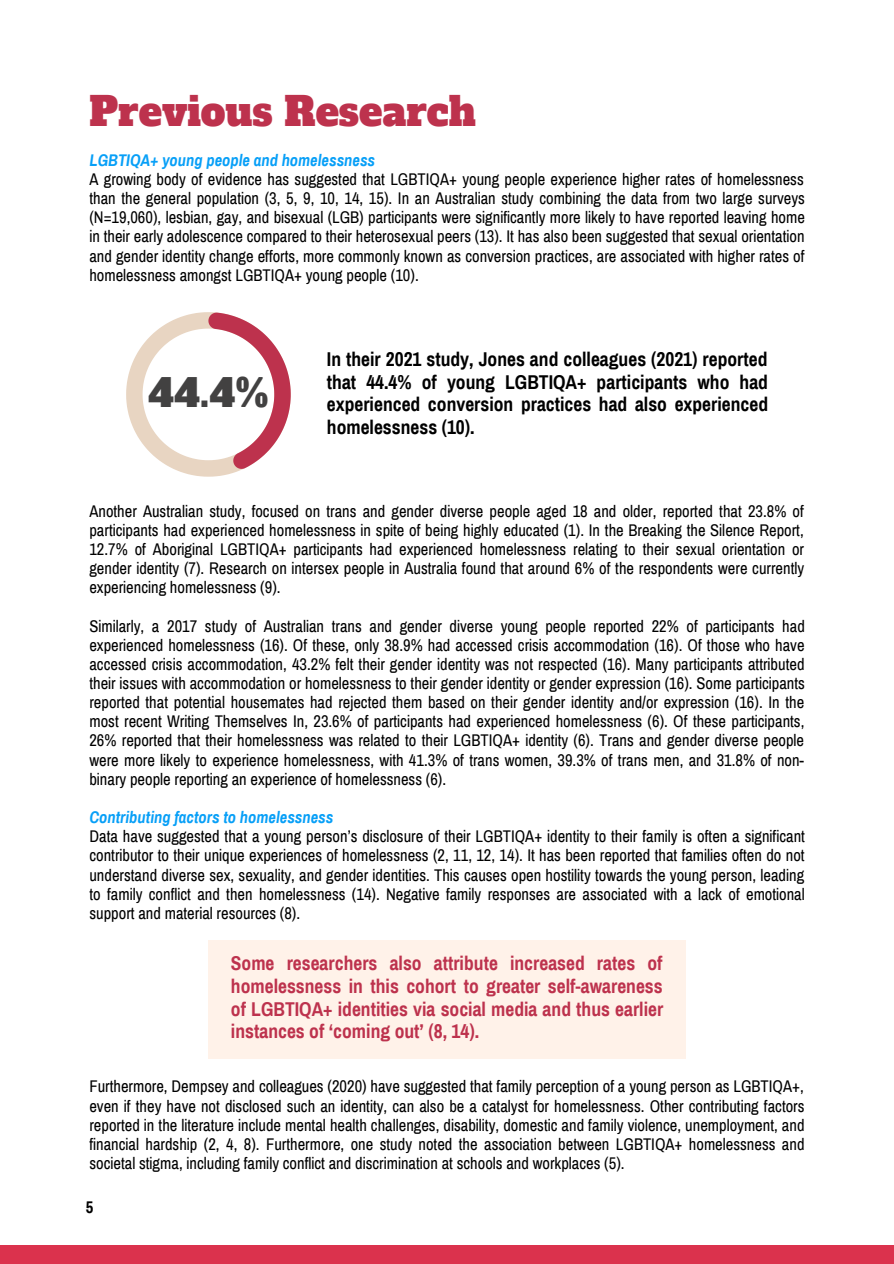
<style>
.page{position:relative;width:894px;height:1264px;background:#fff}
.page>*{position:absolute;margin:0;border:0;box-sizing:border-box;transform-origin:0 0}
.t1{font:39px "Alfa Slab One";color:#bd324d}
.t2{font:37.5px "Alfa Slab One";color:#424141}
.t3{font:700 19.5px/22.5px "Archivo Narrow";color:#bd324d;text-align:justify}
.t4{font:700 19.5px/22.5px "Archivo Narrow";color:#000;text-align:justify}
.t5{font:16.5px/19.2px "Archivo Narrow";color:#000;text-align:justify}
.t6{font:italic 700 16.5px "Archivo Narrow";color:#079ff7}
.t7{font:700 16.5px "Archivo Narrow";color:#000}
</style>
<div class="page">
<div style="left:0;top:1244px;width:893px;height:19px;background:#db324d"></div>
<svg style="left:126px;top:312px;width:165px;height:164px"></svg>
<div style="left:208px;top:940px;width:478px;height:118px;background:#fff2e9"></div>
<h1 class="t1" style="left:89px;top:86px;width:388px">Previous Research</h1>
<p class="t6" style="left:89px;top:151px;width:287px">LGBTIQA+ young people and homelessness</p>
<p class="t5" style="left:89px;top:170px;width:716px">A growing body of evidence has suggested that LGBTIQA+ young people experience higher rates of homelessness than the general population (3, 5, 9, 10, 14, 15). In an Australian study combining the data from two large surveys (N=19,060), lesbian, gay, and bisexual (LGB) participants were significantly more likely to have reported leaving home in their early adolescence compared to their heterosexual peers (13). It has also been suggested that sexual orientation and gender identity change efforts, more commonly known as conversion practices, are associated with higher rates of homelessness amongst LGBTIQA+ young people (10).</p>
<h2 class="t2" style="left:148px;top:368px;width:122px">44.4%</h2>
<p class="t4" style="left:327px;top:348px;width:442px">In their 2021 study, Jones and colleagues (2021) reported that 44.4% of young LGBTIQA+ participants who had experienced conversion practices had also experienced homelessness (10).</p>
<p class="t5" style="left:89px;top:501px;width:716px">Another Australian study, focused on trans and gender diverse people aged 18 and older, reported that 23.8% of participants had experienced homelessness in spite of being highly educated (1). In the Breaking the Silence Report, 12.7% of Aboriginal LGBTIQA+ participants had experienced homelessness relating to their sexual orientation or gender identity (7). Research on intersex people in Australia found that around 6% of the respondents were currently experiencing homelessness (9).</p>
<p class="t5" style="left:89px;top:616px;width:716px">Similarly, a 2017 study of Australian trans and gender diverse young people reported 22% of participants had experienced homelessness (16). Of these, only 38.9% had accessed crisis accommodation (16). Of those who have accessed crisis accommodation, 43.2% felt their gender identity was not respected (16). Many participants attributed their issues with accommodation or homelessness to their gender identity or gender expression (16). Some participants reported that potential housemates had rejected them based on their gender identity and/or expression (16). In the most recent Writing Themselves In, 23.6% of participants had experienced homelessness (6). Of these participants, 26% reported that their homelessness was related to their LGBTIQA+ identity (6). Trans and gender diverse people were more likely to experience homelessness, with 41.3% of trans women, 39.3% of trans men, and 31.8% of non&shy;binary people reporting an experience of homelessness (6).</p>
<p class="t6" style="left:89px;top:808px;width:245px">Contributing factors to homelessness</p>
<p class="t5" style="left:89px;top:827px;width:716px">Data have suggested that a young person’s disclosure of their LGBTIQA+ identity to their family is often a significant contributor to their unique experiences of homelessness (2, 11, 12, 14). It has been reported that families often do not understand diverse sex, sexuality, and gender identities. This causes open hostility towards the young person, leading to family conflict and then homelessness (14). Negative family responses are associated with a lack of emotional support and material resources (8).</p>
<p class="t3" style="left:231px;top:952px;width:433px">Some researchers also attribute increased rates of homelessness in this cohort to greater self-awareness of LGBTIQA+ identities via social media and thus earlier instances of ‘coming out’ (8, 14).</p>
<p class="t5" style="left:89px;top:1077px;width:716px">Furthermore, Dempsey and colleagues (2020) have suggested that family perception of a young person as LGBTIQA+, even if they have not disclosed such an identity, can also be a catalyst for homelessness. Other contributing factors reported in the literature include mental health challenges, disability, domestic and family violence, unemployment, and financial hardship (2, 4, 8). Furthermore, one study noted the association between LGBTIQA+ homelessness and societal stigma, including family conflict and discrimination at schools and workplaces (5).</p>
<p class="t7" style="left:86px;top:1198px;width:9px">5</p>
</div>
